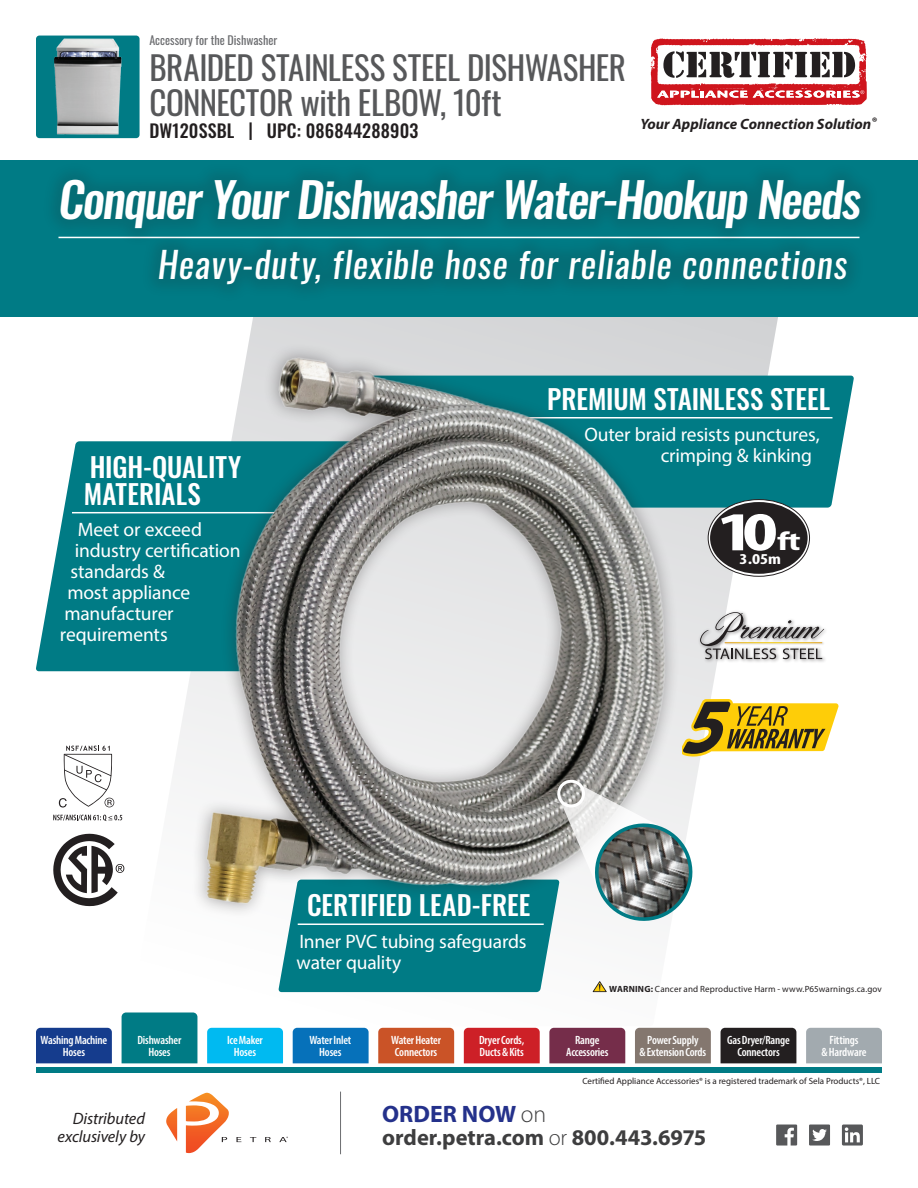
<style>
.page{position:relative;width:918px;height:1188px;background:#fff}
.page>*{position:absolute;margin:0;border:0;box-sizing:border-box;transform-origin:0 0}
.t1{font:700 condensed 55.2px "Myriad Pro";color:#fff;scale:1.5 1}
.t2{font:500 48px "Oswald";color:#fff}
.t3{font:36px "Oswald";color:#fff}
.t4{font:33px/34.5px "Oswald";letter-spacing:-.01em;color:#57585a}
.t5{font:500 27px/27px "Oswald";letter-spacing:.005em;color:#fff}
.t6{font:700 23.85px "Myriad Pro";color:#24318b}
.t7{font:700 22.5px "Myriad Pro";letter-spacing:-.005em;color:#3e3e3f}
.t8{font:19.5px/21px "Myriad Pro";letter-spacing:-.01em;color:#fff}
.t9{font:500 18px "Oswald";letter-spacing:.01em;color:#231f20}
.t10{font:italic 16.5px/18px "Myriad Pro";letter-spacing:-.005em;color:#231f20;text-align:right}
.t11{font:700 condensed 15.15px "Myriad Pro";color:#fff;scale:1.25 1}
.t12{font:italic 700 15px "Myriad Pro";color:#231f20}
.t13{font:600 condensed 12px/12px "Myriad Pro";letter-spacing:-.015em;color:#fff;text-align:center}
.t14{font:12px "Oswald";color:#6c6d70}
.t15{font:9px "Myriad Pro";color:#231f20}
.t16{font:9px "Myriad Pro";letter-spacing:.02em;color:#231f20}
.s1{font-size:26.7px}
.s2{font-weight:700}
.s3{font-weight:300;color:#3e3e3f}
.s4{font-weight:300}
</style>
<div class="page">
<svg style="left:128px;top:317px;width:652px;height:709px"></svg>
<div style="left:0;top:160px;width:918px;height:157px;background:#007b85"></div>
<div style="left:36px;top:1067px;width:846px;height:6px;background:#007b85"></div>
<div style="left:36px;top:36px;width:104px;height:102px;background:#007b85;border-radius:3px"></div>
<svg style="left:651px;top:38px;width:216px;height:67px"></svg>
<div style="left:36px;top:1028px;width:76px;height:35px;background:#153c8d"></div>
<div style="left:207px;top:1028px;width:76px;height:35px;background:#00baf1"></div>
<div style="left:464px;top:1028px;width:76px;height:35px;background:#cd2027"></div>
<div style="left:122px;top:1013px;width:75px;height:50px;background:#007b85"></div>
<div style="left:293px;top:1028px;width:76px;height:35px;background:#0671ba"></div>
<div style="left:378px;top:1028px;width:76px;height:35px;background:#ca5327"></div>
<div style="left:806px;top:1028px;width:76px;height:35px;background:#a2aaaf"></div>
<div style="left:721px;top:1028px;width:75px;height:35px;background:#231f20"></div>
<div style="left:635px;top:1028px;width:76px;height:35px;background:#84776f"></div>
<div style="left:549px;top:1028px;width:76px;height:35px;background:#752d4a"></div>
<img style="left:54px;top:38px;width:68px;height:97px">
<svg style="left:166px;top:1093px;width:63px;height:60px"></svg>
<svg style="left:237px;top:1137px;width:4px;height:5px"></svg>
<svg style="left:250px;top:1137px;width:6px;height:5px"></svg>
<svg style="left:265px;top:1137px;width:6px;height:5px"></svg>
<svg style="left:279px;top:1137px;width:9px;height:5px"></svg>
<hr style="left:340px;top:1092px;width:1px;height:62px;background:#6c6d70">
<svg style="left:776px;top:1125px;width:21px;height:21px"></svg>
<svg style="left:809px;top:1125px;width:21px;height:21px"></svg>
<svg style="left:842px;top:1125px;width:21px;height:21px"></svg>
<svg style="left:36px;top:441px;width:142px;height:230px;background:#258e96"></svg>
<svg style="left:717px;top:376px;width:137px;height:132px;background:#178790"></svg>
<hr style="left:72px;top:512px;width:208px;height:1px;background:#fff">
<div style="left:42px;top:161px;width:838px;height:142px;background:#03727b"></div>
<svg style="left:717px;top:699px;width:122px;height:58px"></svg>
<svg style="left:717px;top:499px;width:93px;height:78px;background:#464a4c"></svg>
<hr style="left:511px;top:417px;width:321px;height:1px;background:#fff">
<img style="left:717px;top:658px;width:108px;height:7px">
<img style="left:717px;top:608px;width:32px;height:4px">
<svg style="left:717px;top:612px;width:107px;height:47px"></svg>
<img style="left:178px;top:349px;width:539px;height:615px">
<svg style="left:278px;top:779px;width:419px;height:213px"></svg>
<svg style="left:59px;top:746px;width:55px;height:62px"></svg>
<svg style="left:53px;top:815px;width:69px;height:6px"></svg>
<svg style="left:53px;top:834px;width:71px;height:72px"></svg>
<p class="t14" style="left:149px;top:30px;width:129px">Accessory for the Dishwasher</p>
<h3 class="t4" style="left:149px;top:47px;width:478px">BRAIDED STAINLESS STEEL DISHWASHER<br>CONNECTOR with ELBOW, 10ft</h3>
<h3 class="t9" style="left:149px;top:121px;width:270px">DW120SSBL | UPC: 086844288903</h3>
<p class="t12" style="left:640px;top:115px;width:238px">Your Appliance Connection Solution<sup>®</sup></p>
<h2 class="t2" style="left:57px;top:175px;width:814px">ConquerYourDishwasherWater-Hookup Needs</h2>
<h3 class="t3" style="left:157px;top:233px;width:698px">Heavy-duty, flexible hose for reliable connections</h3>
<h3 class="t5" style="left:84px;top:455px;width:159px">HIGH-QUALITY<br>MATERIALS</h3>
<h3 class="t8" style="left:78px;top:519px;width:126px">Meet or exceed</h3>
<h3 class="t8" style="left:75px;top:540px;width:167px">industry certification</h3>
<h3 class="t8" style="left:70px;top:561px;width:96px">standards &amp;</h3>
<h3 class="t8" style="left:67px;top:582px;width:124px">most appliance</h3>
<h3 class="t8" style="left:64px;top:603px;width:111px">manufacturer</h3>
<h3 class="t8" style="left:60px;top:624px;width:109px">requirements</h3>
<h3 class="t5" style="left:547px;top:387px;width:285px">PREMIUM STAINLESS STEEL</h3>
<h3 class="t8" style="left:661px;top:424px;width:161px;text-indent:-76px">Outer braid resists punctures, crimping &amp; kinking</h3>
<h1 class="t1" style="left:718px;top:497px;width:57px">10<span class="s1">ft</span></h1>
<p class="t11" style="left:740px;top:550px;width:35px">3.05m</p>
<h3 class="t5" style="left:307px;top:893px;width:225px">CERTIFIED LEAD-FREE</h3>
<h3 class="t8" style="left:297px;top:930px;width:232px">Inner PVC tubing safeguards water quality</h3>
<p class="t16" style="left:609px;top:984px;width:274px"><span class="s2">WARNING:</span> Cancer and Reproductive Harm - www.P65warnings.ca.gov</p>
<p class="t13" style="left:41px;top:1034px;width:68px">Washing Machine<br>Hoses</p>
<p class="t13" style="left:227px;top:1034px;width:37px">Ice Maker<br>Hoses</p>
<p class="t13" style="left:391px;top:1034px;width:51px">Water Heater<br>Connectors</p>
<p class="t13" style="left:566px;top:1034px;width:44px">Range<br>Accessories</p>
<p class="t13" style="left:727px;top:1034px;width:64px">Gas Dryer/Range<br>Connectors</p>
<p class="t13" style="left:137px;top:1034px;width:45px">Dishwasher<br>Hoses</p>
<p class="t13" style="left:309px;top:1034px;width:44px">Water Inlet<br>Hoses</p>
<p class="t13" style="left:479px;top:1034px;width:47px;text-align:left">Dryer Cords,<br>Ducts &amp; Kits</p>
<p class="t13" style="left:640px;top:1034px;width:68px">Power Supply<br>&amp; Extension Cords</p>
<p class="t13" style="left:822px;top:1034px;width:46px">Fittings<br>&amp; Hardware</p>
<p class="t15" style="left:582px;top:1075px;width:299px">Certified Appliance Accessories® is a registered trademark of Sela Products®, LLC</p>
<h3 class="t10" style="left:57px;top:1109px;width:89px">Distributed exclusively by</h3>
<h3 class="t6" style="left:382px;top:1098px;width:165px">ORDER NOW <span class="s3">on</span></h3>
<h3 class="t7" style="left:382px;top:1123px;width:326px">order.petra.com <span class="s4">or</span> 800.443.6975</h3>
</div>
